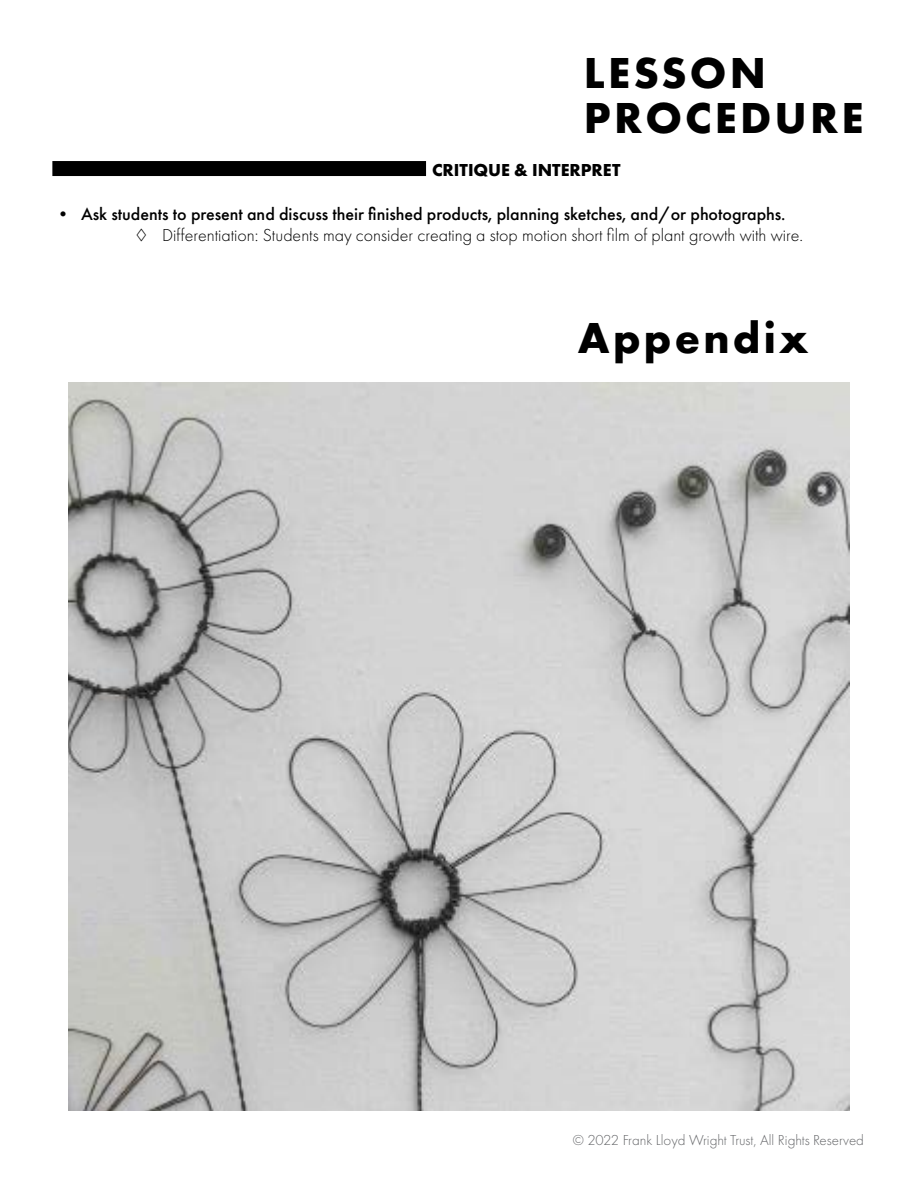
<style>
.page{position:relative;width:918px;height:1188px;background:#fff}
.page>*{position:absolute;margin:0;border:0;box-sizing:border-box;transform-origin:0 0}
.t1{font:700 45px/45px "Futura PT";letter-spacing:.07em;color:#000}
.t2{font:500 18px "Futura PT";color:#000}
.t3{font:300 18px "Futura PT";color:#000}
.t4{font:700 18px "Futura PT";color:#000}
.t5{font:300 15px "Futura PT";color:#656669}
</style>
<div class="page">
<div style="left:52px;top:161px;width:374px;height:15px;background:#000"></div>
<img style="left:68px;top:382px;width:782px;height:728px">
<h1 class="t1" style="left:584px;top:50px;width:281px">LESSON<br>PROCEDURE</h1>
<p class="t4" style="left:432px;top:158px;width:190px">CRITIQUE &amp; INTERPRET</p>
<p class="t2" style="left:54px;top:203px;width:733px">• Ask students to present and discuss their finished products, planning sketches, and/or photographs.</p>
<p class="t3" style="left:135px;top:224px;width:670px">◊ Differentiation: Students may consider creating a stop motion short film of plant growth with wire.</p>
<h1 class="t1" style="left:578px;top:314px;width:232px">Appendix</h1>
<p class="t5" style="left:573px;top:1132px;width:293px">© 2022 Frank Lloyd Wright Trust, All Rights Reserved</p>
</div>
